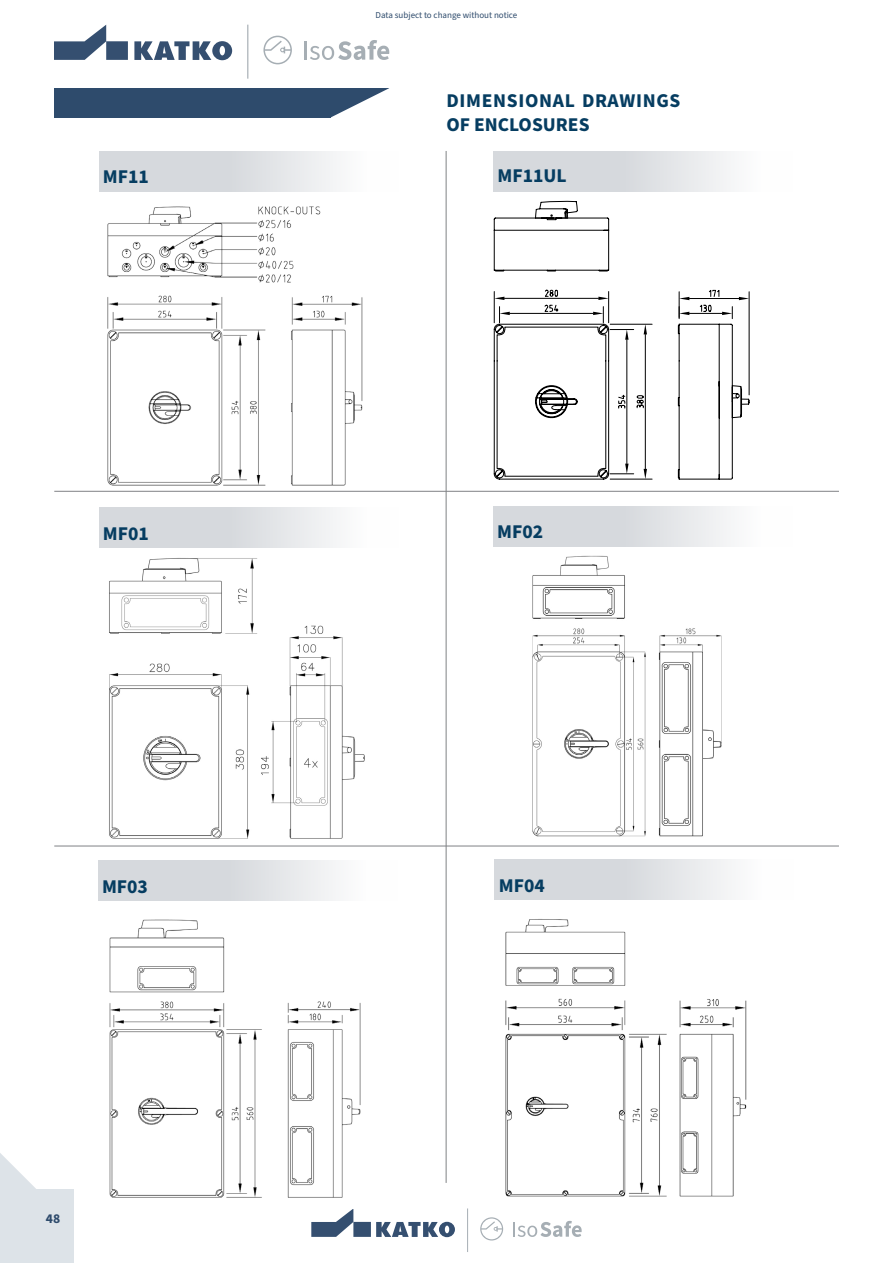
<style>
.page{position:relative;width:893px;height:1263px;background:#fff}
.page>*{position:absolute;margin:0;border:0;box-sizing:border-box;transform-origin:0 0}
.t1{font:700 19.5px/23.4px "Source Sans Pro";letter-spacing:.035em;color:#063d61}
.t2{font:700 19.5px "Source Sans Pro";color:#063d61}
.t3{font:700 13.5px "Source Sans Pro";color:#2e4b6c}
.t4{font:9px "Source Sans Pro";color:#2e4b6c}
</style>
<div class="page">
<svg style="left:311px;top:1209px;width:144px;height:28px"></svg>
<hr style="left:467px;top:1208px;width:1px;height:44px;background:#a6aeb4">
<svg style="left:513px;top:1221px;width:69px;height:16px"></svg>
<svg style="left:480px;top:1217px;width:23px;height:23px"></svg>
<div style="left:0;top:1189px;width:74px;height:74px;background:#dde3e8"></div>
<div style="left:54px;top:81px;width:277px;height:36px;background:#2e4b6c"></div>
<div style="left:47px;top:44px;width:359px;height:44px;background:#fff"></div>
<svg style="left:0;top:1153px;width:36px;height:36px"></svg>
<svg style="left:54px;top:25px;width:178px;height:35px"></svg>
<hr style="left:247px;top:25px;width:1px;height:54px;background:#a6aeb4">
<hr style="left:304px;top:42px;width:3px;height:18px;background:#a6aeb4">
<svg style="left:310px;top:40px;width:79px;height:77px"></svg>
<svg style="left:263px;top:36px;width:29px;height:28px"></svg>
<div style="left:100px;top:151px;width:299px;height:41px;background:linear-gradient(to right,#cbcfd4,#fcfcfc)"></div>
<div style="left:493px;top:151px;width:299px;height:41px;background:linear-gradient(to right,#cbcfd4,#fcfcfc)"></div>
<div style="left:100px;top:507px;width:299px;height:40px;background:linear-gradient(to right,#cbcfd4,#fcfcfc)"></div>
<div style="left:493px;top:506px;width:299px;height:41px;background:linear-gradient(to right,#cbcfd4,#fcfcfc)"></div>
<div style="left:99px;top:860px;width:299px;height:40px;background:linear-gradient(to right,#cbcfd4,#fcfcfc)"></div>
<div style="left:494px;top:859px;width:299px;height:41px;background:linear-gradient(to right,#cbcfd4,#fcfcfc)"></div>
<hr style="left:446px;top:151px;width:1px;height:1032px;background:#808285">
<hr style="left:54px;top:491px;width:785px;height:1px;background:#808285">
<hr style="left:54px;top:846px;width:785px;height:1px;background:#808285">
<img style="left:109px;top:558px;width:256px;height:281px">
<img style="left:493px;top:546px;width:283px;height:291px">
<img style="left:107px;top:206px;width:256px;height:280px">
<img style="left:109px;top:919px;width:252px;height:279px">
<img style="left:505px;top:919px;width:242px;height:278px">
<svg style="left:494px;top:201px;width:256px;height:279px"></svg>
<h1 class="t2" style="left:103px;top:164px;width:47px">MF11</h1>
<p class="t4" style="left:376px;top:9px;width:143px">Data subject to change without notice</p>
<h1 class="t1" style="left:446px;top:89px;width:235px">DIMENSIONAL DRAWINGS<br>OF ENCLOSURES</h1>
<h1 class="t2" style="left:497px;top:162px;width:71px">MF11UL</h1>
<h1 class="t2" style="left:103px;top:520px;width:47px">MF01</h1>
<h1 class="t2" style="left:497px;top:518px;width:47px">MF02</h1>
<h1 class="t2" style="left:102px;top:873px;width:47px">MF03</h1>
<h1 class="t2" style="left:499px;top:872px;width:47px">MF04</h1>
<h2 class="t3" style="left:46px;top:1209px;width:16px">48</h2>
</div>
